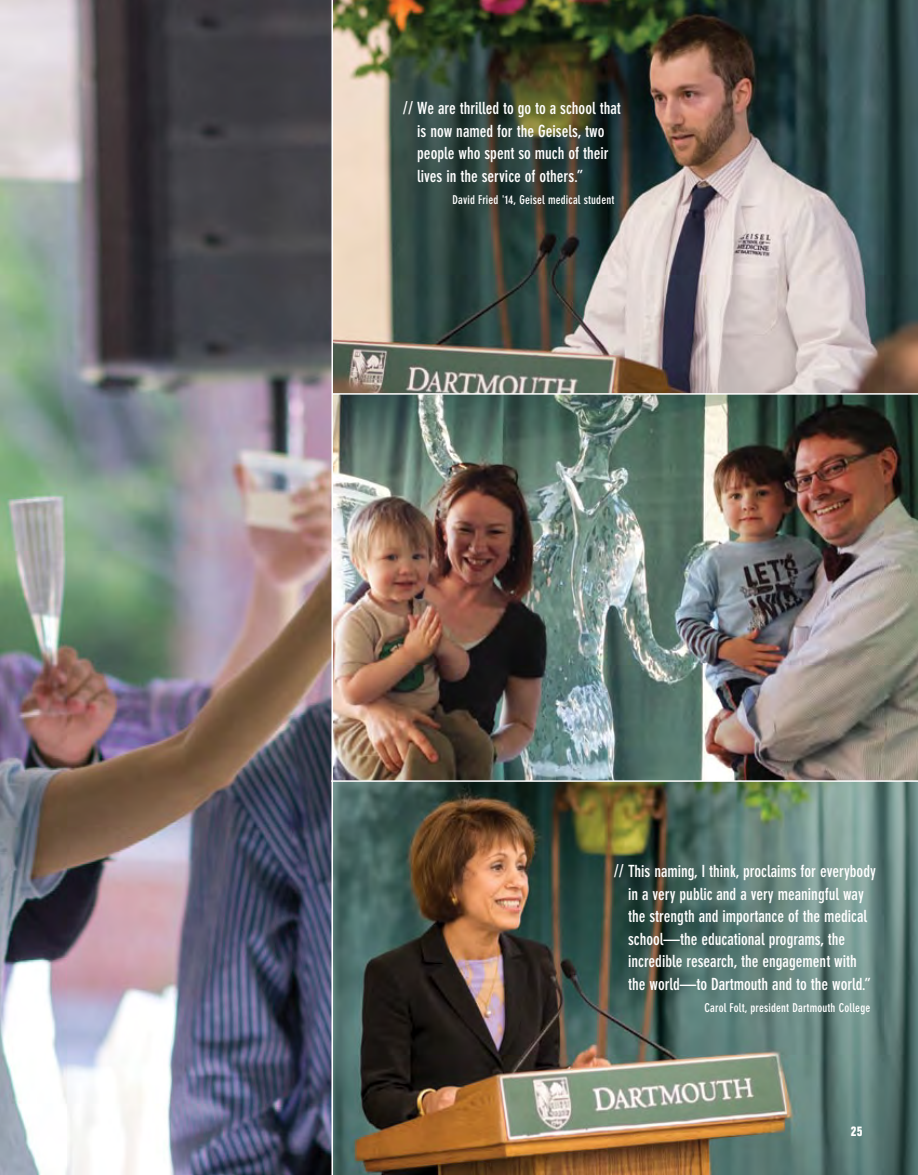
<style>
.page{position:relative;width:918px;height:1175px;background:#fff}
.page>*{position:absolute;margin:0;border:0;box-sizing:border-box;transform-origin:0 0}
.t1{font:700 condensed 16.5px/22.5px "DIN Neuzeit Grotesk";color:#fff}
.t2{font:700 condensed 13.5px "Folio";color:#fff}
.t3{font:700 condensed 12px "DIN Neuzeit Grotesk";letter-spacing:.015em;color:#fff}
.s1{font-size:17.25px}
</style>
<div class="page">
<img style="left:0;top:0;width:332px;height:1174px">
<img style="left:333px;top:394px;width:585px;height:780px">
<img style="left:333px;top:0;width:585px;height:393px">
<hr style="left:331px;top:780px;width:587px;height:2px;background:#fff">
<p class="t1" style="left:417px;top:97px;width:205px;text-indent:-14px"><span class="s1">//</span> We are thrilled to go to a school that is now named for the Geisels, two people who spent so much of their lives in the service of others.”</p>
<p class="t3" style="left:453px;top:193px;width:163px">David Fried '14, Geisel medical student</p>
<p class="t1" style="left:628px;top:860px;width:249px;text-indent:-14px"><span class="s1">//</span> This naming, I think, proclaims for everybody in a very public and a very meaningful way the strength and importance of the medical school—the educational programs, the incredible research, the engagement with the world—to Dartmouth and to the world.”</p>
<p class="t3" style="left:705px;top:1001px;width:167px">Carol Folt, president Dartmouth College</p>
<p class="t2" style="left:851px;top:1123px;width:13px">25</p>
</div>
